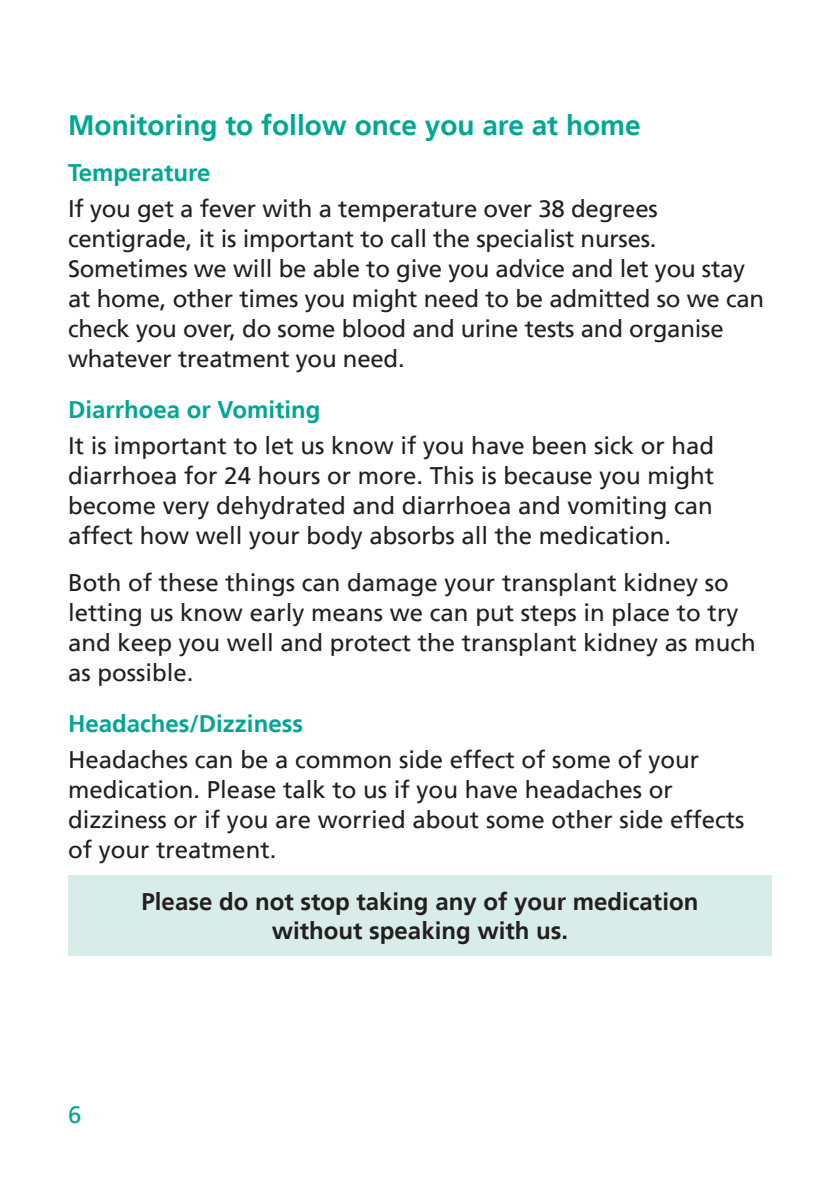
<style>
.page{position:relative;width:840px;height:1191px;background:#fff}
.page>*{position:absolute;margin:0;border:0;box-sizing:border-box;transform-origin:0 0}
.Main_Headings{font:700 28px "Frutiger LT";color:#00a794}
.Body_Text{font:24px/30px "Frutiger LT";color:#231f20}
.Body_Text-2{font:700 24px/28.8px "Frutiger LT";color:#231f20;text-align:center}
.Sub_Heading{font:700 24px "Frutiger LT";color:#00a794}
.t1{font:24px "Frutiger LT";color:#00a794}
</style>
<div class="page">
<div style="left:68px;top:875px;width:703px;height:81px;background:#d8edea"></div>
<p class="Main_Headings" style="left:68px;top:109px;width:574px">Monitoring to follow once you are at home</p>
<p class="Sub_Heading" style="left:68px;top:158px;width:144px">Temperature</p>
<p class="Body_Text" style="left:68px;top:193px;width:697px">If you get a fever with a temperature over 38 degrees centigrade, it is important to call the specialist nurses.<br>Sometimes we will be able to give you advice and let you stay at home, other times you might need to be admitted so we can check you over, do some blood and urine tests and organise whatever treatment you need.</p>
<p class="Sub_Heading" style="left:68px;top:395px;width:254px">Diarrhoea or Vomiting</p>
<p class="Body_Text" style="left:68px;top:430px;width:647px;text-align:justify">It is important to let us know if you have been sick or had diarrhoea for 24 hours or more. This is because you might become very dehydrated and diarrhoea and vomiting can affect how well your body absorbs all the medication.</p>
<p class="Body_Text" style="left:68px;top:567px;width:688px">Both of these things can damage your transplant kidney so letting us know early means we can put steps in place to try and keep you well and protect the transplant kidney as much as possible.</p>
<p class="Sub_Heading" style="left:68px;top:710px;width:236px">Headaches/Dizziness</p>
<p class="Body_Text" style="left:68px;top:745px;width:677px">Headaches can be a common side effect of some of your medication. Please talk to us if you have headaches or dizziness or if you are worried about some other side effects of your treatment.</p>
<p class="Body_Text-2" style="left:141px;top:887px;width:558px">Please do not stop taking any of your medication without speaking with us.</p>
<p class="t1" style="left:68px;top:1101px;width:15px">6</p>
</div>
